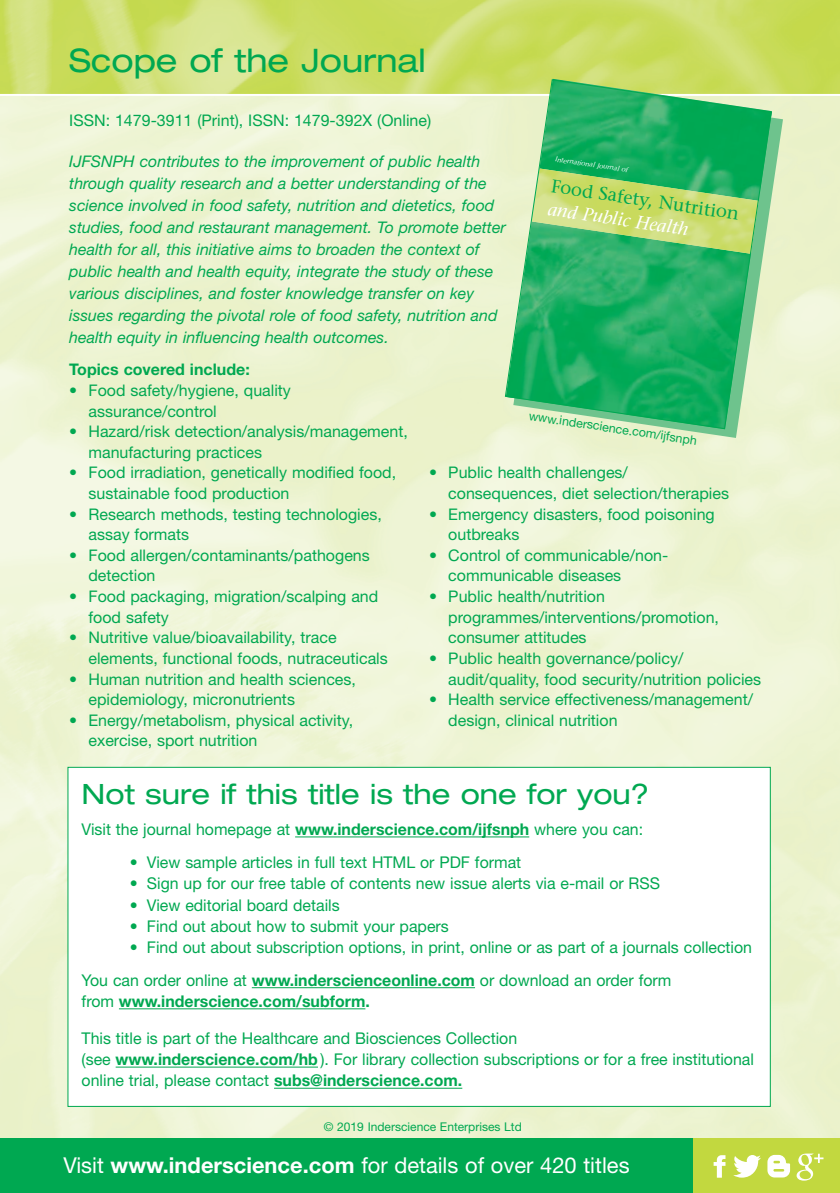
<style>
.page{position:relative;width:840px;height:1193px;background:#fff}
.page>*{position:absolute;margin:0;border:0;box-sizing:border-box;transform-origin:0 0}
.t1{font:expanded 32.4px "Helvetica Neue";color:#00a851}
.t2{font:expanded 28px "Helvetica Neue";color:#00a851}
.t3{font:21.8px "Helvetica Neue";color:#fff}
.t4{font:18.4px "Stone Serif";color:#00a851}
.t5{font:italic 18.4px "Stone Serif";color:#fff}
.t6{font:16.2px/21.2px "Helvetica Neue";color:#00a851}
.t7{font:700 16.2px "Helvetica Neue";color:#00a851}
.t8{font:16px/20.6px "Helvetica Neue";color:#00a851}
.t9{font:italic 16px/22px "Helvetica Neue";color:#00a851}
.t10{font:700 16px "Helvetica Neue";color:#00a851}
.t11{font:12.4px "Helvetica Neue";color:#00a851}
.t12{font:12px "Helvetica Neue";color:#00a851}
.t13{font:italic 7.4px "Optima LH East A";color:#fff}
.s1{font-weight:700}
.s2{font-weight:400}
</style>
<div class="page">
<img style="left:0;top:96px;width:840px;height:1042px">
<img style="left:0;top:0;width:840px;height:94px">
<div style="left:0;top:1138px;width:693px;height:54px;background:#00a851"></div>
<div style="left:693px;top:1138px;width:147px;height:54px;background:#c2d83f"></div>
<div style="left:68px;top:767px;width:701px;height:338px;background:#fff"></div>
<hr style="left:295px;top:836px;width:234px;height:1px;background:#00a851">
<hr style="left:252px;top:987px;width:223px;height:1px;background:#00a851">
<hr style="left:119px;top:1008px;width:246px;height:1px;background:#00a851">
<hr style="left:116px;top:1066px;width:202px;height:1px;background:#00a851">
<hr style="left:274px;top:1087px;width:188px;height:1px;background:#00a851">
<svg style="left:713px;top:1155px;width:12px;height:22px"></svg>
<svg style="left:733px;top:1155px;width:28px;height:22px"></svg>
<svg style="left:767px;top:1154px;width:23px;height:23px"></svg>
<svg style="left:796px;top:1153px;width:27px;height:27px"></svg>
<svg style="left:513px;top:86px;width:270px;height:352px;background:#ddedc5"></svg>
<svg style="left:504px;top:79px;width:268px;height:351px;background:#5bc076"></svg>
<h1 class="t1" style="left:69px;top:48px;width:358px">Scope of the Journal</h1>
<p class="t8" style="left:69px;top:111px;width:363px">ISSN: 1479-3911 (Print), ISSN: 1479-392X (Online)</p>
<p class="t9" style="left:69px;top:151px;width:438px">IJFSNPH contributes to the improvement of public health through quality research and a better understanding of the science involved in food safety, nutrition and dietetics, food studies, food and restaurant management. To promote better health for all, this initiative aims to broaden the context of public health and health equity, integrate the study of these various disciplines, and foster knowledge transfer on key issues regarding the pivotal role of food safety, nutrition and health equity in influencing health outcomes.</p>
<p class="t13" style="left:555px;top:156px;width:75px;rotate:8deg">International Journal of</p>
<p class="t4" style="left:552px;top:178px;width:191px;rotate:8deg">Food Safety, Nutrition</p>
<p class="t5" style="left:549px;top:201px;width:143px;rotate:8deg">and Public Health</p>
<p class="t10" style="left:69px;top:364px;width:182px">Topics covered include:</p>
<p class="t8" style="left:88px;top:381px;width:204px;text-indent:-19px">• Food safety/hygiene, quality assurance/control</p>
<p class="t8" style="left:88px;top:423px;width:321px;text-indent:-19px">• Hazard/risk detection/analysis/management, manufacturing practices</p>
<p class="t8" style="left:88px;top:464px;width:309px;text-indent:-19px">• Food irradiation, genetically modified food, sustainable food production</p>
<p class="t8" style="left:88px;top:505px;width:295px;text-indent:-19px">• Research methods, testing technologies, assay formats</p>
<p class="t8" style="left:88px;top:546px;width:283px;text-indent:-19px">• Food allergen/contaminants/pathogens detection</p>
<p class="t8" style="left:88px;top:587px;width:291px;text-indent:-19px">• Food packaging, migration/scalping and food safety</p>
<p class="t8" style="left:88px;top:629px;width:301px;text-indent:-19px">• Nutritive value/bioavailability, trace elements, functional foods, nutraceuticals</p>
<p class="t8" style="left:88px;top:670px;width:269px;text-indent:-19px">• Human nutrition and health sciences, epidemiology, micronutrients</p>
<p class="t8" style="left:88px;top:711px;width:266px;text-indent:-19px">• Energy/metabolism, physical activity, exercise, sport nutrition</p>
<p class="t11" style="left:529px;top:411px;width:171px;rotate:8deg">www.inderscience.com/ijfsnph</p>
<p class="t8" style="left:448px;top:464px;width:282px;text-indent:-19px">• Public health challenges/ consequences, diet selection/therapies</p>
<p class="t8" style="left:448px;top:505px;width:268px;text-indent:-19px">• Emergency disasters, food poisoning outbreaks</p>
<p class="t8" style="left:448px;top:546px;width:221px;text-indent:-19px">• Control of communicable/non&shy;communicable diseases</p>
<p class="t8" style="left:448px;top:587px;width:272px;text-indent:-19px">• Public health/nutrition programmes/interventions/promotion, consumer attitudes</p>
<p class="t8" style="left:448px;top:649px;width:314px;text-indent:-19px">• Public health governance/policy/ audit/quality, food security/nutrition policies</p>
<p class="t8" style="left:448px;top:690px;width:306px;text-indent:-19px">• Health service effectiveness/management/ design, clinical nutrition</p>
<h2 class="t2" style="left:82px;top:783px;width:569px">Not sure if this title is the one for you?</h2>
<p class="t6" style="left:82px;top:820px;width:563px">Visit the journal homepage at <span class="s1">www.inderscience.com/ijfsnph</span> where you can:</p>
<p class="t6" style="left:130px;top:853px;width:393px">• View sample articles in full text HTML or PDF format</p>
<p class="t6" style="left:130px;top:874px;width:532px">• Sign up for our free table of contents new issue alerts via e-mail or RSS</p>
<p class="t6" style="left:130px;top:895px;width:211px">• View editorial board details</p>
<p class="t6" style="left:130px;top:916px;width:320px">• Find out about how to submit your papers</p>
<p class="t6" style="left:82px;top:931px;width:672px;line-height:33.2px;text-indent:48px">• Find out about subscription options, in print, online or as part of a journals collection<br>You can order online at <span class="s1">www.inderscienceonline.com</span> or download an order form</p>
<p class="t7" style="left:82px;top:995px;width:290px"><span class="s2">from</span> www.inderscience.com/subform.</p>
<p class="t6" style="left:82px;top:1029px;width:673px">This title is part of the Healthcare and Biosciences Collection<br>(see <span class="s1">www.inderscience.com/hb</span>). For library collection subscriptions or for a free institutional online trial, please contact <span class="s1">subs@inderscience.com.</span></p>
<p class="t12" style="left:324px;top:1122px;width:199px">© 2019 Inderscience Enterprises Ltd</p>
<h3 class="t3" style="left:63px;top:1157px;width:567px">Visit <span class="s1">www.inderscience.com</span> for details of over 420 titles</h3>
</div>
